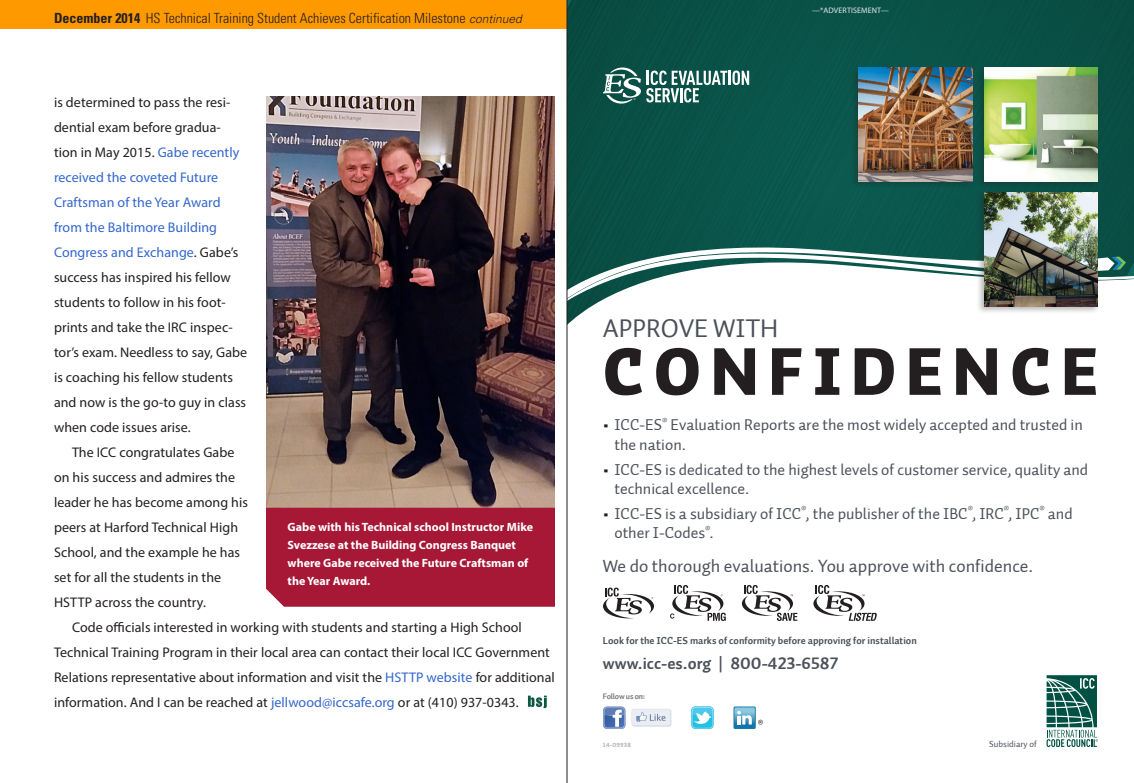
<style>
.page{position:relative;width:1134px;height:783px;background:#fff}
.page>*{position:absolute;margin:0;border:0;box-sizing:border-box;transform-origin:0 0}
.t1{font:900 66.3px "Auto 1";letter-spacing:.15em;color:#231f20}
.t2{font:26.2px "Auto 1";color:#4c5159}
.t3{font:18px "Auto 1";color:#4c5159}
.t4{font:16.7px "Auto 1 Bold LF";color:#4c5159}
.t5{font:16px/19.2px "Auto 1";color:#4c5159}
.t6{font:14px/25px "Myriad Pro";letter-spacing:.005em;color:#231f20}
.t7{font:300 condensed 14px "Univers";color:#231f20}
.t8{font:700 12px/18px "Myriad Pro";color:#fff}
.t9{font:10.2px "Auto 1 Bold LF";color:#4c5159}
.t10{font:9px "Auto 1";color:#4c5159}
.t11{font:8px "Myriad Pro";letter-spacing:.015em;color:#e6e7e9}
.t12{font:8px "Auto 1 Bold LF";letter-spacing:-.025em;color:#76787b}
.t13{font:6px "Auto 1 Bold LF";letter-spacing:.05em;color:#a8a9ad}
.s1{font-weight:700}
.s2{font-style:italic;font-stretch:normal;font-size:12px}
.s3{color:#36c}
.s4{font-weight:900;font-size:17px;color:#231f20}
</style>
<div class="page">
<div style="left:0;top:0;width:566px;height:29px;background:#f90"></div>
<svg style="left:528px;top:696px;width:19px;height:12px"></svg>
<img style="left:266px;top:96px;width:289px;height:412px">
<div style="left:266px;top:508px;width:289px;height:99px;background:#a61836"></div>
<div style="left:568px;top:0;width:566px;height:248px;background:#0a5248"></div>
<svg style="left:603px;top:68px;width:146px;height:36px"></svg>
<svg style="left:568px;top:248px;width:566px;height:12px"></svg>
<svg style="left:568px;top:260px;width:566px;height:64px"></svg>
<div style="left:976px;top:191px;width:124px;height:123px;background:#231f20;opacity:.3"></div>
<img style="left:984px;top:192px;width:114px;height:114px">
<div style="left:976px;top:66px;width:124px;height:124px;background:#231f20;opacity:.3"></div>
<img style="left:984px;top:68px;width:114px;height:113px">
<svg style="left:1047px;top:675px;width:51px;height:72px"></svg>
<svg style="left:603px;top:588px;width:51px;height:30px"></svg>
<svg style="left:670px;top:585px;width:56px;height:36px"></svg>
<svg style="left:742px;top:585px;width:55px;height:36px"></svg>
<svg style="left:813px;top:585px;width:64px;height:36px"></svg>
<div style="left:850px;top:66px;width:124px;height:124px;background:#231f20;opacity:.3"></div>
<img style="left:858px;top:68px;width:114px;height:113px">
<svg style="left:603px;top:706px;width:68px;height:23px"></svg>
<svg style="left:734px;top:706px;width:22px;height:23px"></svg>
<svg style="left:734px;top:707px;width:29px;height:21px"></svg>
<svg style="left:691px;top:707px;width:23px;height:22px"></svg>
<svg style="left:691px;top:707px;width:23px;height:21px"></svg>
<hr style="left:566px;top:0;width:2px;height:783px;background:#231f20">
<p class="t7" style="left:54px;top:10px;width:469px"><span class="s1">December 2014</span> HS Technical Training Student Achieves Certification Milestone <span class="s2">continued</span></p>
<p class="t6" style="left:54px;top:89px;width:195px">is determined to pass the resi&shy;dential exam before gradua&shy;tion in May 2015. <span class="s3">Gabe recently received the coveted Future<br>Craftsman of the Year Award from the Baltimore Building<br>Congress and Exchange</span>. Gabe’s success has inspired his fellow students to follow in his foot&shy;prints and take the IRC inspec&shy;tor’s exam. Needless to say, Gabe is coaching his fellow students and now is the go-to guy in class when code issues arise.</p>
<p class="t6" style="left:54px;top:439px;width:196px;text-indent:18px">The ICC congratulates Gabe on his success and admires the leader he has become among his peers at Harford Technical High<br>School, and the example he has set for all the students in the<br>HSTTP across the country.</p>
<p class="t6" style="left:54px;top:614px;width:502px;text-indent:18px">Code officials interested in working with students and starting a High School Technical Training Program in their local area can contact their local ICC Government Relations representative about information and visit the <span class="s3">HSTTP website</span> for additional information. And I can be reached at <span class="s3">jellwood@iccsafe.org</span> or at (410) 937-0343.</p>
<p class="t8" style="left:288px;top:518px;width:247px">Gabe with his Technical school Instructor Mike Svezzese at the Building Congress Banquet where Gabe received the Future Craftsman of the Year Award.</p>
<p class="t11" style="left:812px;top:6px;width:78px">—*ADVERTISEMENT—</p>
<h2 class="t2" style="left:603px;top:312px;width:177px">APPROVE WITH</h2>
<h1 class="t1" style="left:603px;top:328px;width:497px">CONFIDENCE</h1>
<p class="t5" style="left:614px;top:416px;width:470px;text-indent:-11px"><span class="s4">•</span> ICC-ES<sup>®</sup> Evaluation Reports are the most widely accepted and trusted in the nation.</p>
<p class="t5" style="left:614px;top:460px;width:475px;text-indent:-11px"><span class="s4">•</span> ICC-ES is dedicated to the highest levels of customer service, quality and technical excellence.</p>
<p class="t5" style="left:614px;top:504px;width:460px;text-indent:-11px"><span class="s4">•</span> ICC-ES is a subsidiary of ICC<sup>®</sup>, the publisher of the IBC<sup>®</sup>, IRC<sup>®</sup>, IPC<sup>®</sup> and other I-Codes<sup>®</sup>.</p>
<p class="t3" style="left:603px;top:554px;width:432px">We do thorough evaluations. You approve with confidence.</p>
<p class="t9" style="left:603px;top:634px;width:315px">Look for the ICC-ES marks of conformity before approving for installation</p>
<p class="t4" style="left:603px;top:652px;width:237px">www.icc-es.org | 800-423-6587</p>
<p class="t12" style="left:603px;top:691px;width:44px">Follow us on:</p>
<p class="t13" style="left:603px;top:741px;width:30px">14-09938</p>
<p class="t10" style="left:989px;top:738px;width:49px">Subsidiary of</p>
</div>
